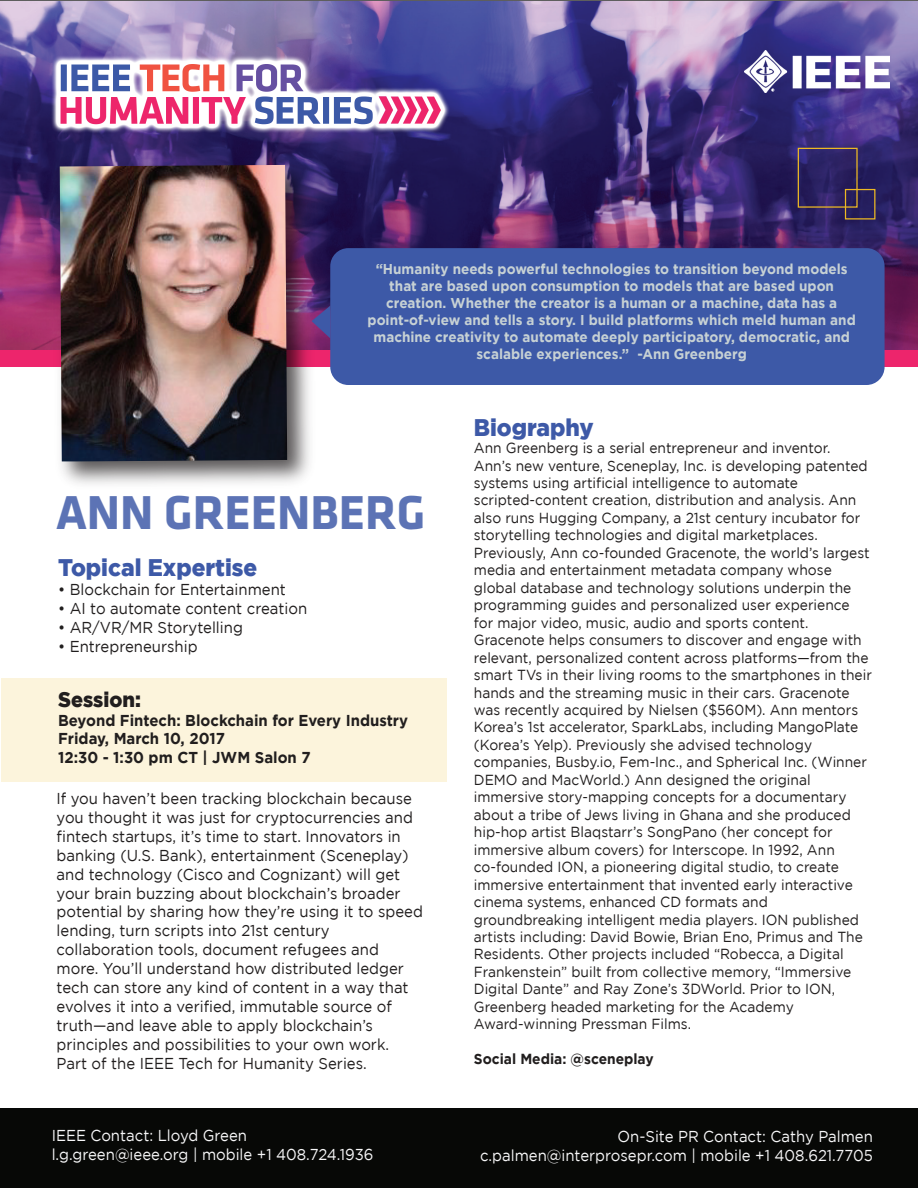
<style>
.page{position:relative;width:918px;height:1188px;background:#fff}
.page>*{position:absolute;margin:0;border:0;box-sizing:border-box;transform-origin:0 0}
.t1{font:49.35px "Klavika Bold Bold OSF";color:rgb(61 89 167/.84)}
.t2{font:900 24px "Gotham";color:#3d59a7;scale:.95 1}
.t3{font:900 21px "Gotham";color:#211e1e;scale:.95 1}
.t4{font:15.75px/18.9px "Gotham";color:#211e1e;scale:.95 1}
.t5{font:15.75px/18.9px "Gotham";color:#f7f7f8;scale:.95 1}
.t6{font:700 15.75px/18.9px "Gotham";color:#211e1e;scale:.95 1}
.t7{font:14.55px/17.4px "Gotham";color:#211e1e;scale:.95 1}
.t8{font:700 14.55px "Gotham";color:#211e1e;scale:.95 1}
.t9{font:700 14.25px/17.1px "Gotham";color:#c7d1d4;text-align:center;scale:.95 1}
</style>
<div class="page">
<img style="left:0;top:1px;width:918px;height:349px">
<hr style="left:0;top:0;width:918px;height:1px;background:#5e5e5e">
<div style="left:0;top:1108px;width:918px;height:80px;background:#070806"></div>
<div style="left:1px;top:678px;width:446px;height:104px;background:#fcf4dc"></div>
<div style="left:0;top:350px;width:918px;height:17px;background:#ed256c"></div>
<img style="left:744px;top:50px;width:146px;height:42px">
<img style="left:43px;top:26px;width:419px;height:142px">
<div style="left:330px;top:248px;width:555px;height:137px;background:#3d59a7;border-radius:18px"></div>
<div style="left:798px;top:148px;width:60px;height:60px;border:1px solid #edb923"></div>
<div style="left:845px;top:189px;width:30px;height:31px;border:1px solid #edb923"></div>
<img style="left:19px;top:153px;width:342px;height:331px">
<img style="left:60px;top:165px;width:227px;height:296px">
<p class="t9" style="left:368px;top:260px;width:515px">“Humanity needs powerful technologies to transition beyond models that are based upon consumption to models that are based upon creation. Whether the creator is a human or a machine, data has a point-of-view and tells a story. I build platforms which meld human and machine creativity to automate deeply participatory, democratic, and scalable experiences.” -Ann Greenberg</p>
<h1 class="t1" style="left:56px;top:486px;width:371px">ANN GREENBERG</h1>
<h2 class="t2" style="left:58px;top:554px;width:211px">Topical Expertise</h2>
<p class="t4" style="left:58px;top:580px;width:241px">• Blockchain for Entertainment</p>
<p class="t4" style="left:58px;top:599px;width:264px">• AI to automate content creation</p>
<p class="t4" style="left:58px;top:618px;width:196px">• AR/VR/MR Storytelling</p>
<p class="t4" style="left:58px;top:637px;width:148px">• Entrepreneurship</p>
<h3 class="t3" style="left:58px;top:687px;width:89px">Session:</h3>
<p class="t6" style="left:58px;top:710px;width:370px">Beyond Fintech: Blockchain for Every Industry<br>Friday, March 10, 2017<br>12:30 - 1:30 pm CT | JWM Salon 7</p>
<p class="t4" style="left:57px;top:789px;width:387px">If you haven’t been tracking blockchain because you thought it was just for cryptocurrencies and fintech startups, it’s time to start. Innovators in banking (U.S. Bank), entertainment (Sceneplay) and technology (Cisco and Cognizant) will get your brain buzzing about blockchain’s broader potential by sharing how they’re using it to speed lending, turn scripts into 21st century collaboration tools, document refugees and more. You’ll understand how distributed ledger tech can store any kind of content in a way that evolves it into a verified, immutable source of truth—and leave able to apply blockchain’s principles and possibilities to your own work.<br>Part of the IEEE Tech for Humanity Series.</p>
<h2 class="t2" style="left:474px;top:413px;width:128px">Biography</h2>
<p class="t7" style="left:474px;top:439px;width:421px">Ann Greenberg is a serial entrepreneur and inventor.<br>Ann’s new venture, Sceneplay, Inc. is developing patented systems using artificial intelligence to automate scripted-content creation, distribution and analysis. Ann also runs Hugging Company, a 21st century incubator for storytelling technologies and digital marketplaces.<br>Previously, Ann co-founded Gracenote, the world’s largest media and entertainment metadata company whose global database and technology solutions underpin the programming guides and personalized user experience for major video, music, audio and sports content.<br>Gracenote helps consumers to discover and engage with relevant, personalized content across platforms—from the smart TVs in their living rooms to the smartphones in their hands and the streaming music in their cars. Gracenote was recently acquired by Nielsen ($560M). Ann mentors Korea’s 1st accelerator, SparkLabs, including MangoPlate (Korea’s Yelp). Previously she advised technology companies, Busby.io, Fem-Inc., and Spherical Inc. (Winner DEMO and MacWorld.) Ann designed the original immersive story-mapping concepts for a documentary about a tribe of Jews living in Ghana and she produced hip-hop artist Blaqstarr’s SongPano (her concept for immersive album covers) for Interscope. In 1992, Ann co-founded ION, a pioneering digital studio, to create immersive entertainment that invented early interactive cinema systems, enhanced CD formats and groundbreaking intelligent media players. ION published artists including: David Bowie, Brian Eno, Primus and The Residents. Other projects included “Robecca, a Digital Frankenstein” built from collective memory, “Immersive Digital Dante” and Ray Zone’s 3DWorld. Prior to ION, Greenberg headed marketing for the Academy Award-winning Pressman Films.</p>
<p class="t8" style="left:474px;top:1051px;width:191px">Social Media: @sceneplay</p>
<p class="t5" style="left:52px;top:1126px;width:340px">IEEE Contact: Lloyd Green l.g.green@ieee.org | mobile +1 408.724.1936</p>
<p class="t5" style="left:480px;top:1127px;width:415px;text-align:right">On-Site PR Contact: Cathy Palmen c.palmen@interprosepr.com | mobile +1 408.621.7705</p>
</div>
